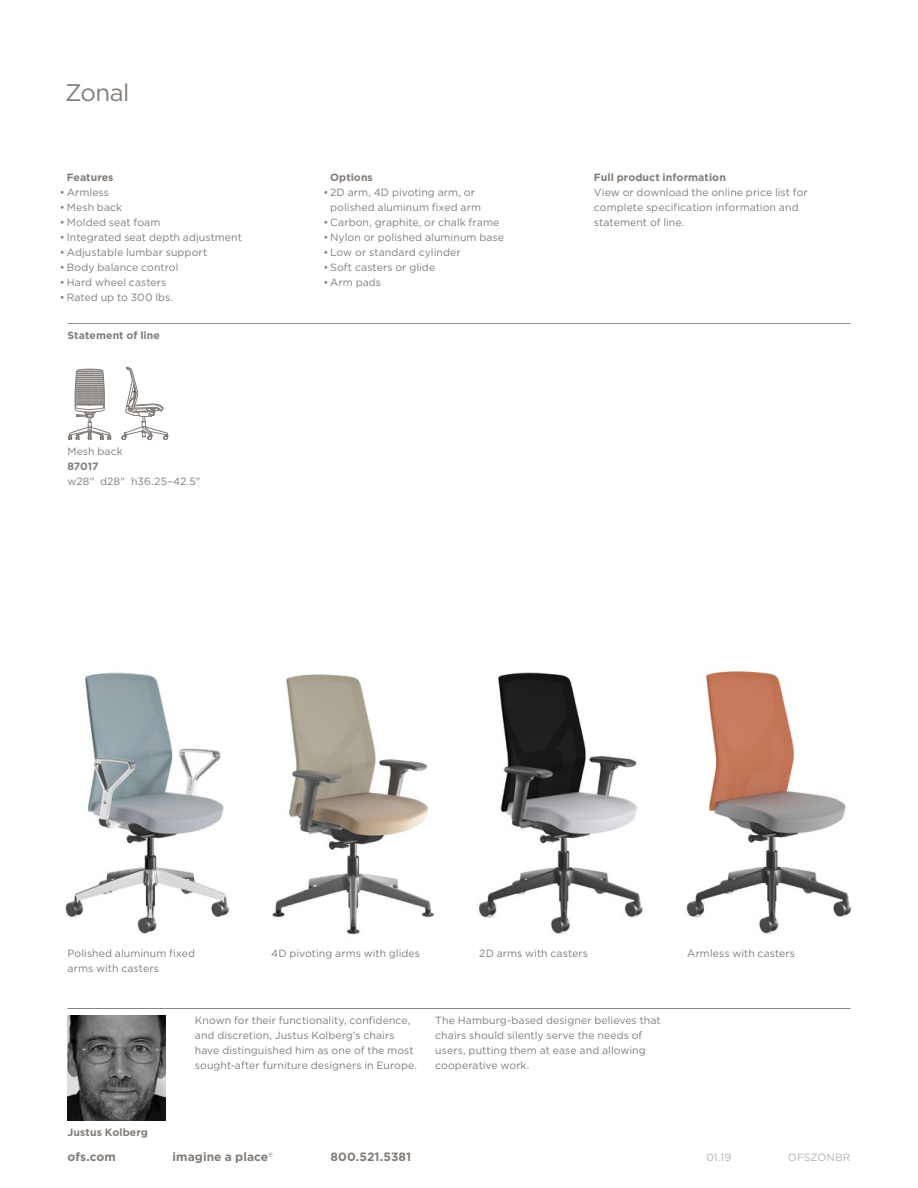
<style>
.page{position:relative;width:918px;height:1188px;background:#fff}
.page>*{position:absolute;margin:0;border:0;box-sizing:border-box;transform-origin:0 0}
.t1{font:24px "Gotham";letter-spacing:-.025em;color:#827c78}
.t2{font:700 12px "Gotham";letter-spacing:.005em;color:#827c78}
.t3{font:10.5px/15px "Gotham";letter-spacing:.005em;color:#827c78}
.t4{font:700 10.5px "Gotham";letter-spacing:.01em;color:#827c78}
.t5{font:10.5px "Gotham";letter-spacing:.015em;color:#b7b1af}
.s1{font-weight:400}
</style>
<div class="page">
<hr style="left:68px;top:323px;width:783px;height:1px;background:#827c78">
<hr style="left:68px;top:1008px;width:782px;height:1px;background:#827c78">
<img style="left:68px;top:1015px;width:98px;height:105px">
<svg style="left:121px;top:366px;width:47px;height:74px"></svg>
<svg style="left:69px;top:369px;width:42px;height:71px"></svg>
<img style="left:479px;top:670px;width:372px;height:264px">
<img style="left:65px;top:672px;width:369px;height:263px">
<h1 class="t1" style="left:65px;top:77px;width:66px">Zonal</h1>
<p class="t4" style="left:67px;top:171px;width:48px">Features</p>
<p class="t3" style="left:60px;top:185px;width:51px">• Armless</p>
<p class="t3" style="left:60px;top:200px;width:64px">• Mesh back</p>
<p class="t3" style="left:60px;top:215px;width:102px">• Molded seat foam</p>
<p class="t3" style="left:60px;top:230px;width:184px">• Integrated seat depth adjustment</p>
<p class="t3" style="left:60px;top:245px;width:149px">• Adjustable lumbar support</p>
<p class="t3" style="left:60px;top:260px;width:120px">• Body balance control</p>
<p class="t3" style="left:60px;top:275px;width:108px">• Hard wheel casters</p>
<p class="t3" style="left:60px;top:290px;width:115px">• Rated up to 300 lbs.</p>
<p class="t4" style="left:68px;top:329px;width:94px">Statement of line</p>
<p class="t3" style="left:67px;top:444px;width:57px">Mesh back</p>
<p class="t4" style="left:67px;top:460px;width:33px">87017</p>
<p class="t3" style="left:67px;top:474px;width:135px">w28" d28" h36.25–42.5"</p>
<p class="t4" style="left:330px;top:171px;width:44px">Options</p>
<p class="t3" style="left:330px;top:185px;width:152px;text-indent:-7px">• 2D arm, 4D pivoting arm, or polished aluminum fixed arm</p>
<p class="t3" style="left:323px;top:215px;width:177px">• Carbon, graphite, or chalk frame</p>
<p class="t3" style="left:323px;top:230px;width:182px">• Nylon or polished aluminum base</p>
<p class="t3" style="left:323px;top:245px;width:139px">• Low or standard cylinder</p>
<p class="t3" style="left:323px;top:260px;width:113px">• Soft casters or glide</p>
<p class="t3" style="left:323px;top:275px;width:59px">• Arm pads</p>
<p class="t4" style="left:594px;top:171px;width:133px">Full product information</p>
<p class="t3" style="left:594px;top:185px;width:215px">View or download the online price list for complete specification information and statement of line.</p>
<p class="t3" style="left:68px;top:945px;width:129px">Polished aluminum fixed arms with casters</p>
<p class="t3" style="left:271px;top:945px;width:150px">4D pivoting arms with glides</p>
<p class="t3" style="left:479px;top:945px;width:110px">2D arms with casters</p>
<p class="t3" style="left:687px;top:945px;width:109px">Armless with casters</p>
<p class="t3" style="left:195px;top:1012px;width:224px">Known for their functionality, confidence, and discretion, Justus Kolberg’s chairs have distinguished him as one of the most sought-after furniture designers in Europe.</p>
<p class="t3" style="left:435px;top:1012px;width:227px">The Hamburg-based designer believes that chairs should silently serve the needs of users, putting them at ease and allowing cooperative work.</p>
<p class="t4" style="left:68px;top:1125px;width:82px">Justus Kolberg</p>
<p class="t2" style="left:68px;top:1149px;width:50px">ofs.com</p>
<p class="t2" style="left:172px;top:1149px;width:102px">imagine a place<span class="s1">®</span></p>
<p class="t2" style="left:330px;top:1149px;width:82px">800.521.5381</p>
<p class="t5" style="left:706px;top:1151px;width:26px">01.19</p>
<p class="t5" style="left:788px;top:1151px;width:64px">OFSZONBR</p>
</div>
